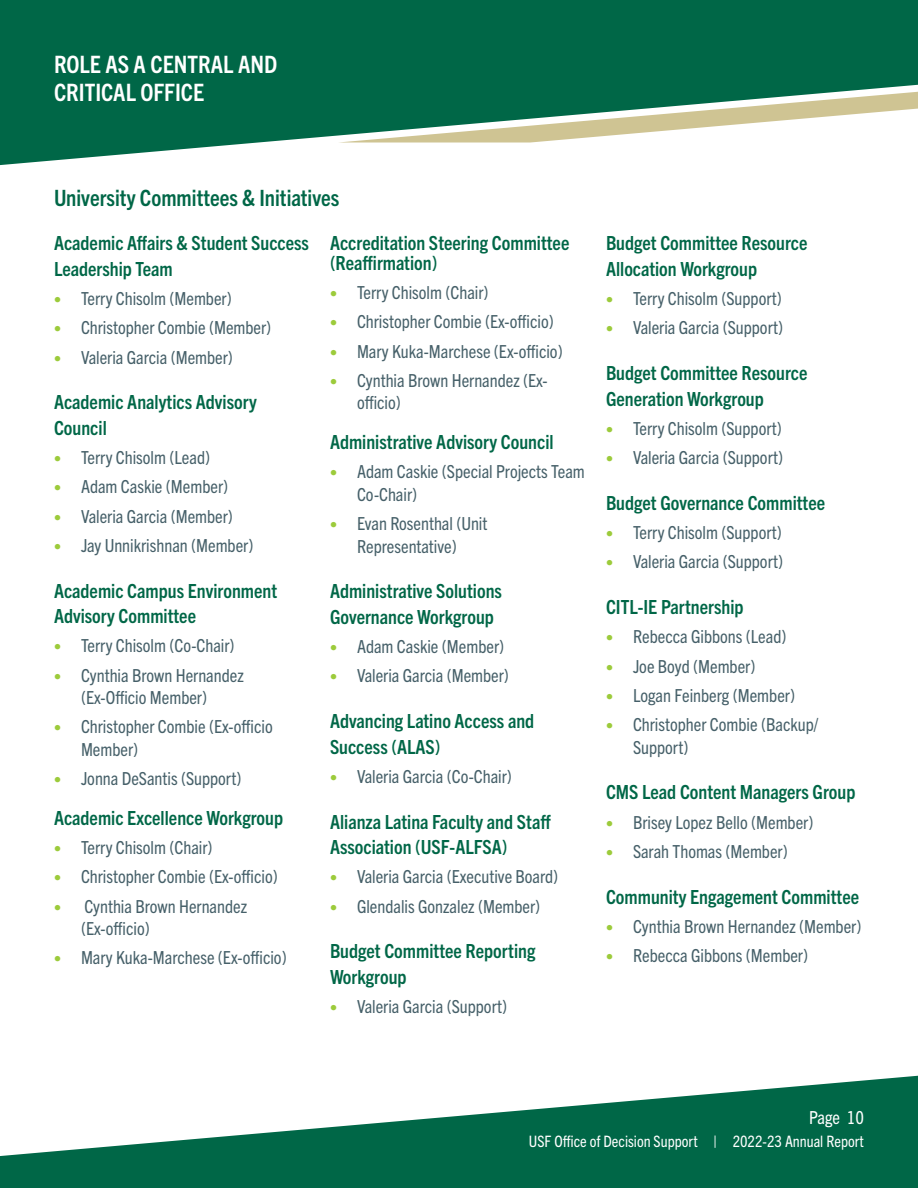
<style>
.page{position:relative;width:918px;height:1188px;background:#fff}
.page>*{position:absolute;margin:0;border:0;box-sizing:border-box;transform-origin:0 0}
.t1{font:700 condensed 24px/28.8px "Trade Gothic Next LT Pro";color:#fff}
.t2{font:700 condensed 22.5px "Trade Gothic Next LT Pro";color:#006747}
.t3{font:700 condensed 19.5px/25.5px "Trade Gothic Next LT Pro";color:#006747}
.t4{font:condensed 18px/22.5px "Trade Gothic Next LT Pro";color:#466069}
.t5{font:condensed 18px "Trade Gothic Next LT Pro";color:#fff}
.t6{font:condensed 15.75px "Trade Gothic Next LT Pro";color:#fff}
.s1{font-size:15px;color:#9ccb3b}
</style>
<div class="page">
<svg style="left:0;top:1075px;width:918px;height:113px;fill:#006747"></svg>
<svg style="left:0;top:0;width:918px;height:166px;fill:#006747"></svg>
<svg style="left:338px;top:89px;width:580px;height:54px"></svg>
<h1 class="t1" style="left:54px;top:48px;width:225px">ROLE AS A CENTRAL AND<br>CRITICAL OFFICE</h1>
<p class="t2" style="left:54px;top:182px;width:287px">University Committees &amp; Initiatives</p>
<p class="t3" style="left:54px;top:229px;width:257px">Academic Affairs &amp; Student Success<br>Leadership Team</p>
<p class="t4" style="left:54px;top:286px;width:179px"><span class="s1">•</span> Terry Chisolm (Member)</p>
<p class="t4" style="left:54px;top:316px;width:219px"><span class="s1">•</span> Christopher Combie (Member)</p>
<p class="t4" style="left:54px;top:345px;width:180px"><span class="s1">•</span> Valeria Garcia (Member)</p>
<p class="t3" style="left:54px;top:388px;width:204px">Academic Analytics Advisory<br>Council</p>
<p class="t4" style="left:54px;top:445px;width:158px"><span class="s1">•</span> Terry Chisolm (Lead)</p>
<p class="t4" style="left:54px;top:475px;width:176px"><span class="s1">•</span> Adam Caskie (Member)</p>
<p class="t4" style="left:54px;top:504px;width:180px"><span class="s1">•</span> Valeria Garcia (Member)</p>
<p class="t4" style="left:54px;top:533px;width:201px"><span class="s1">•</span> Jay Unnikrishnan (Member)</p>
<p class="t3" style="left:54px;top:577px;width:225px">Academic Campus Environment<br>Advisory Committee</p>
<p class="t4" style="left:54px;top:634px;width:182px"><span class="s1">•</span> Terry Chisolm (Co-Chair)</p>
<p class="t4" style="left:54px;top:663px;width:191px;text-align:center"><span class="s1">•</span> Cynthia Brown Hernandez (Ex-Officio Member)</p>
<p class="t4" style="left:81px;top:715px;width:193px;text-indent:-27px"><span class="s1">•</span> Christopher Combie (Ex-officio<br>Member)</p>
<p class="t4" style="left:54px;top:766px;width:189px"><span class="s1">•</span> Jonna DeSantis (Support)</p>
<p class="t3" style="left:54px;top:804px;width:231px">Academic Excellence Workgroup</p>
<p class="t4" style="left:54px;top:835px;width:160px"><span class="s1">•</span> Terry Chisolm (Chair)</p>
<p class="t4" style="left:54px;top:865px;width:225px"><span class="s1">•</span> Christopher Combie (Ex-officio)</p>
<p class="t4" style="left:81px;top:894px;width:168px;text-indent:-27px"><span class="s1">•</span> Cynthia Brown Hernandez (Ex-officio)</p>
<p class="t4" style="left:54px;top:946px;width:234px"><span class="s1">•</span> Mary Kuka-Marchese (Ex-officio)</p>
<p class="t3" style="left:330px;top:232px;width:241px;line-height:19.5px">Accreditation Steering Committee (Reaffirmation)</p>
<p class="t4" style="left:330px;top:280px;width:160px"><span class="s1">•</span> Terry Chisolm (Chair)</p>
<p class="t4" style="left:330px;top:310px;width:225px"><span class="s1">•</span> Christopher Combie (Ex-officio)</p>
<p class="t4" style="left:330px;top:339px;width:234px"><span class="s1">•</span> Mary Kuka-Marchese (Ex-officio)</p>
<p class="t4" style="left:357px;top:368px;width:192px;text-indent:-27px"><span class="s1">•</span> Cynthia Brown Hernandez (Ex&shy;officio)</p>
<p class="t3" style="left:330px;top:428px;width:225px">Administrative Advisory Council</p>
<p class="t4" style="left:357px;top:460px;width:229px;text-indent:-27px"><span class="s1">•</span> Adam Caskie (Special Projects Team<br>Co-Chair)</p>
<p class="t4" style="left:330px;top:511px;width:159px;text-align:center"><span class="s1">•</span> Evan Rosenthal (Unit<br>Representative)</p>
<p class="t3" style="left:330px;top:577px;width:174px">Administrative Solutions<br>Governance Workgroup</p>
<p class="t4" style="left:330px;top:634px;width:176px"><span class="s1">•</span> Adam Caskie (Member)</p>
<p class="t4" style="left:330px;top:664px;width:180px"><span class="s1">•</span> Valeria Garcia (Member)</p>
<p class="t3" style="left:330px;top:707px;width:206px">Advancing Latino Access and<br>Success (ALAS)</p>
<p class="t4" style="left:330px;top:764px;width:183px"><span class="s1">•</span> Valeria Garcia (Co-Chair)</p>
<p class="t3" style="left:330px;top:808px;width:222px">Alianza Latina Faculty and Staff<br>Association (USF-ALFSA)</p>
<p class="t4" style="left:330px;top:865px;width:230px"><span class="s1">•</span> Valeria Garcia (Executive Board)</p>
<p class="t4" style="left:330px;top:894px;width:212px"><span class="s1">•</span> Glendalis Gonzalez (Member)</p>
<p class="t3" style="left:330px;top:937px;width:207px">Budget Committee Reporting<br>Workgroup</p>
<p class="t4" style="left:330px;top:994px;width:179px"><span class="s1">•</span> Valeria Garcia (Support)</p>
<p class="t3" style="left:606px;top:229px;width:203px">Budget Committee Resource<br>Allocation Workgroup</p>
<p class="t4" style="left:606px;top:286px;width:177px"><span class="s1">•</span> Terry Chisolm (Support)</p>
<p class="t4" style="left:606px;top:316px;width:179px"><span class="s1">•</span> Valeria Garcia (Support)</p>
<p class="t3" style="left:606px;top:359px;width:203px">Budget Committee Resource<br>Generation Workgroup</p>
<p class="t4" style="left:606px;top:416px;width:177px"><span class="s1">•</span> Terry Chisolm (Support)</p>
<p class="t4" style="left:606px;top:445px;width:179px"><span class="s1">•</span> Valeria Garcia (Support)</p>
<p class="t3" style="left:606px;top:489px;width:221px">Budget Governance Committee</p>
<p class="t4" style="left:606px;top:520px;width:177px"><span class="s1">•</span> Terry Chisolm (Support)</p>
<p class="t4" style="left:606px;top:550px;width:179px"><span class="s1">•</span> Valeria Garcia (Support)</p>
<p class="t3" style="left:606px;top:593px;width:139px">CITL-IE Partnership</p>
<p class="t4" style="left:606px;top:625px;width:182px"><span class="s1">•</span> Rebecca Gibbons (Lead)</p>
<p class="t4" style="left:606px;top:654px;width:151px"><span class="s1">•</span> Joe Boyd (Member)</p>
<p class="t4" style="left:606px;top:683px;width:191px"><span class="s1">•</span> Logan Feinberg (Member)</p>
<p class="t4" style="left:633px;top:712px;width:187px;text-indent:-27px"><span class="s1">•</span> Christopher Combie (Backup/<br>Support)</p>
<p class="t3" style="left:606px;top:778px;width:251px">CMS Lead Content Managers Group</p>
<p class="t4" style="left:606px;top:810px;width:209px"><span class="s1">•</span> Brisey Lopez Bello (Member)</p>
<p class="t4" style="left:606px;top:839px;width:183px"><span class="s1">•</span> Sarah Thomas (Member)</p>
<p class="t3" style="left:606px;top:883px;width:255px">Community Engagement Committee</p>
<p class="t4" style="left:606px;top:914px;width:257px"><span class="s1">•</span> Cynthia Brown Hernandez (Member)</p>
<p class="t4" style="left:606px;top:943px;width:204px"><span class="s1">•</span> Rebecca Gibbons (Member)</p>
<p class="t5" style="left:809px;top:1105px;width:56px">Page 10</p>
<p class="t6" style="left:529px;top:1131px;width:337px">USF Office of Decision Support | 2022-23 Annual Report</p>
</div>
